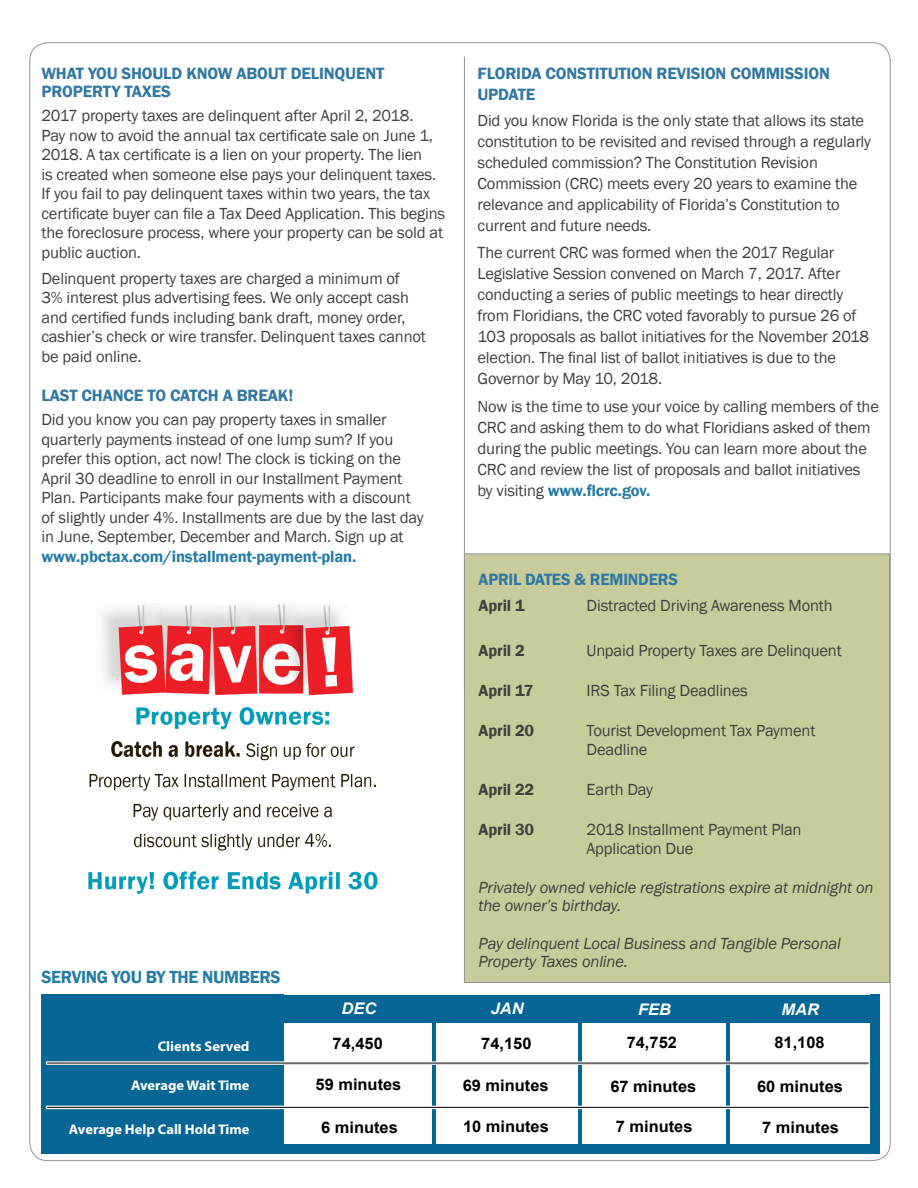
<style>
.page{position:relative;width:918px;height:1188px;background:#fff}
.page>*{position:absolute;margin:0;border:0;box-sizing:border-box;transform-origin:0 0}
.t1{font:600 18px "Franklin Gothic";letter-spacing:-.02em;color:#257ca5}
.t2{font:600 16.8px/21px "Franklin Gothic";letter-spacing:-.01em;color:#3077a4}
.t3{font:16.5px/19.5px "Franklin Gothic";letter-spacing:-.01em;color:#404040}
.t4{font:italic 16.5px/18px "Franklin Gothic";letter-spacing:-.01em;color:#404040}
.t5{font:600 16.5px "Franklin Gothic";letter-spacing:-.01em;color:#404040}
.t6{font:700 15.9px "Arial";color:#000}
.t7{font:italic 700 15.9px "Arial";color:#fff}
.t8{font:700 13.95px "Myriad Pro";color:#fff}
.s1{font-weight:600;color:#257ca5}
</style>
<div class="page">
<div style="left:464px;top:554px;width:426px;height:428px;background:#c7cc9a"></div>
<hr style="left:464px;top:57px;width:1px;height:635px;background:#929498">
<div style="left:42px;top:995px;width:242px;height:159px;background:#066695"></div>
<div style="left:42px;top:995px;width:833px;height:27px;background:#066695"></div>
<hr style="left:578px;top:1022px;width:3px;height:130px;background:#066695">
<hr style="left:432px;top:1022px;width:3px;height:131px;background:#066695">
<hr style="left:727px;top:1022px;width:3px;height:131px;background:#066695">
<div style="left:870px;top:995px;width:9px;height:159px;background:#066695"></div>
<div style="left:42px;top:1144px;width:832px;height:10px;background:#066695"></div>
<div style="left:46px;top:1106px;width:824px;height:3px;border:1px solid #fff"></div>
<div style="left:46px;top:1061px;width:824px;height:4px;border:1px solid #fff"></div>
<img style="left:88px;top:604px;width:290px;height:290px">
<p class="t2" style="left:41px;top:65px;width:344px;line-height:18px">WHAT YOU SHOULD KNOW ABOUT DELINQUENT<br>PROPERTY TAXES</p>
<p class="t3" style="left:41px;top:106px;width:405px">2017 property taxes are delinquent after April 2, 2018.<br>Pay now to avoid the annual tax certificate sale on June 1, 2018. A tax certificate is a lien on your property. The lien<br>is created when someone else pays your delinquent taxes.<br>If you fail to pay delinquent taxes within two years, the tax certificate buyer can file a Tax Deed Application. This begins the foreclosure process, where your property can be sold at public auction.</p>
<p class="t3" style="left:41px;top:269px;width:386px">Delinquent property taxes are charged a minimum of<br>3% interest plus advertising fees. We only accept cash and certified funds including bank draft, money order, cashier’s check or wire transfer. Delinquent taxes cannot be paid online.</p>
<p class="t2" style="left:41px;top:386px;width:253px">LAST CHANCE TO CATCH A BREAK!</p>
<p class="t3" style="left:41px;top:410px;width:384px">Did you know you can pay property taxes in smaller quarterly payments instead of one lump sum? If you prefer this option, act now! The clock is ticking on the April 30 deadline to enroll in our Installment Payment Plan. Participants make four payments with a discount of slightly under 4%. Installments are due by the last day in June, September, December and March. Sign up at <span class="s1">www.pbctax.com/installment-payment-plan.</span></p>
<p class="t1" style="left:41px;top:966px;width:241px">SERVING YOU BY THE NUMBERS</p>
<p class="t2" style="left:478px;top:63px;width:354px">FLORIDA CONSTITUTION REVISION COMMISSION<br>UPDATE</p>
<p class="t3" style="left:478px;top:110px;width:395px;line-height:21px">Did you know Florida is the only state that allows its state constitution to be revisited and revised through a regularly scheduled commission? The Constitution Revision Commission (CRC) meets every 20 years to examine the relevance and applicability of Florida’s Constitution to current and future needs.</p>
<p class="t3" style="left:478px;top:243px;width:393px;line-height:21px">The current CRC was formed when the 2017 Regular Legislative Session convened on March 7, 2017. After conducting a series of public meetings to hear directly from Floridians, the CRC voted favorably to pursue 26 of 103 proposals as ballot initiatives for the November 2018 election. The final list of ballot initiatives is due to the Governor by May 10, 2018.</p>
<p class="t3" style="left:478px;top:396px;width:403px;line-height:21px">Now is the time to use your voice by calling members of the CRC and asking them to do what Floridians asked of them during the public meetings. You can learn more about the CRC and review the list of proposals and ballot initiatives by visiting <span class="s1">www.flcrc.gov.</span></p>
<p class="t2" style="left:479px;top:569px;width:201px">APRIL DATES &amp; REMINDERS</p>
<p class="t5" style="left:479px;top:595px;width:48px">April 1</p>
<p class="t3" style="left:587px;top:596px;width:248px">Distracted Driving Awareness Month</p>
<p class="t5" style="left:479px;top:641px;width:48px">April 2</p>
<p class="t3" style="left:587px;top:641px;width:257px">Unpaid Property Taxes are Delinquent</p>
<p class="t5" style="left:479px;top:680px;width:56px">April 17</p>
<p class="t3" style="left:587px;top:681px;width:163px">IRS Tax Filing Deadlines</p>
<p class="t5" style="left:479px;top:720px;width:57px">April 20</p>
<p class="t3" style="left:587px;top:721px;width:230px">Tourist Development Tax Payment<br>Deadline</p>
<p class="t5" style="left:479px;top:779px;width:57px">April 22</p>
<p class="t3" style="left:587px;top:780px;width:68px">Earth Day</p>
<p class="t5" style="left:479px;top:819px;width:57px">April 30</p>
<p class="t3" style="left:587px;top:820px;width:216px">2018 Installment Payment Plan<br>Application Due</p>
<p class="t4" style="left:479px;top:878px;width:396px">Privately owned vehicle registrations expire at midnight on the owner’s birthday.</p>
<p class="t4" style="left:479px;top:935px;width:364px">Pay delinquent Local Business and Tangible Personal<br>Property Taxes online.</p>
<p class="t8" style="left:158px;top:1038px;width:93px">Clients Served</p>
<p class="t8" style="left:131px;top:1076px;width:120px">Average Wait Time</p>
<p class="t8" style="left:69px;top:1120px;width:182px">Average Help Call Hold Time</p>
<p class="t7" style="left:342px;top:998px;width:36px">DEC</p>
<p class="t7" style="left:491px;top:998px;width:34px">JAN</p>
<p class="t7" style="left:638px;top:999px;width:34px">FEB</p>
<p class="t7" style="left:782px;top:999px;width:39px">MAR</p>
<p class="t6" style="left:333px;top:1032px;width:52px">74,450</p>
<p class="t6" style="left:481px;top:1032px;width:52px">74,150</p>
<p class="t6" style="left:627px;top:1031px;width:52px">74,752</p>
<p class="t6" style="left:774px;top:1032px;width:52px">81,108</p>
<p class="t6" style="left:316px;top:1074px;width:87px">59 minutes</p>
<p class="t6" style="left:463px;top:1074px;width:87px">69 minutes</p>
<p class="t6" style="left:610px;top:1076px;width:87px">67 minutes</p>
<p class="t6" style="left:757px;top:1075px;width:87px">60 minutes</p>
<p class="t6" style="left:321px;top:1116px;width:78px">6 minutes</p>
<p class="t6" style="left:463px;top:1115px;width:87px">10 minutes</p>
<p class="t6" style="left:616px;top:1115px;width:78px">7 minutes</p>
<p class="t6" style="left:762px;top:1116px;width:78px">7 minutes</p>
</div>
